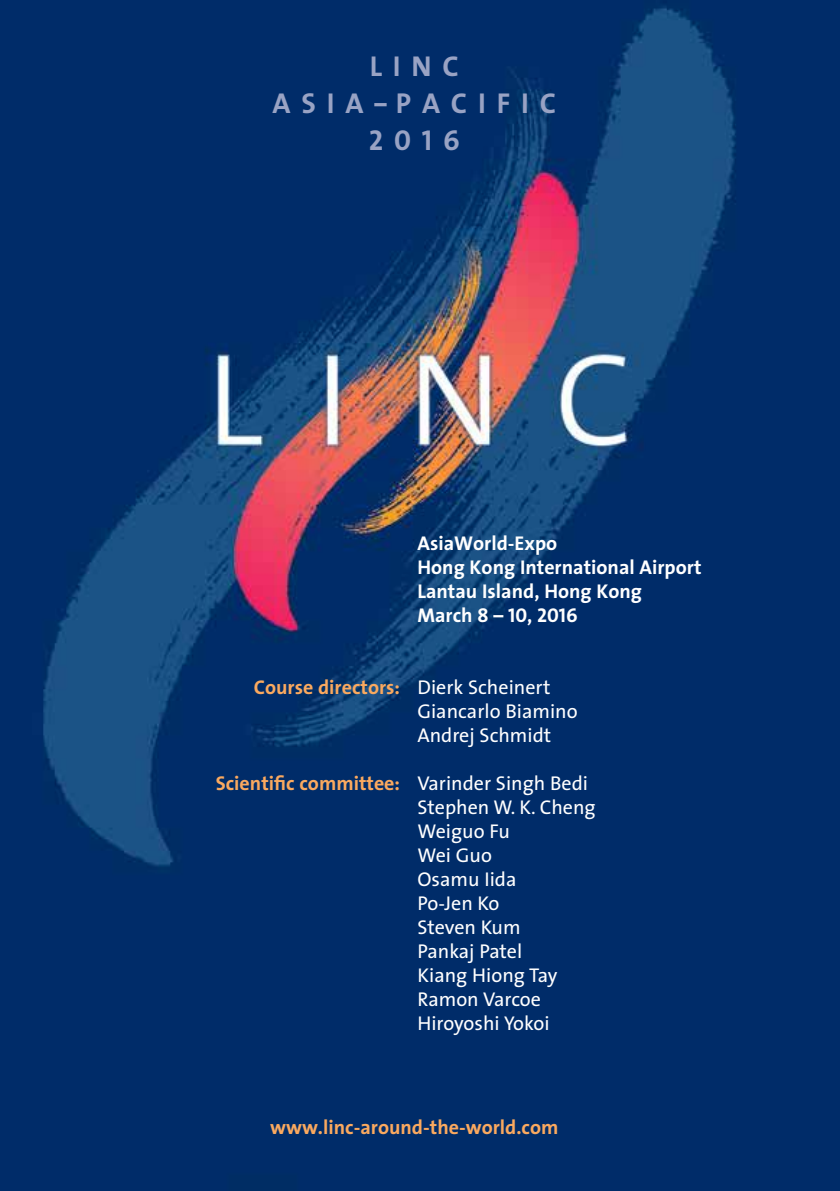
<style>
.page{position:relative;width:840px;height:1191px;background:#fff}
.page>*{position:absolute;margin:0;border:0;box-sizing:border-box;transform-origin:0 0}
.t1{font:700 28.8px/36.6px "The Sans";letter-spacing:.375em;color:#99a3c4;text-align:center}
.t2{font:28.8px "The Sans Bold Caps";color:#99a3c4}
.t3{font:20px/24px "The Sans";color:#fff}
.t4{font:700 20px "The Sans";color:#faa95f}
.t5{font:700 20px/24px "The Sans";color:#fff}
.t6{font:20px "The Sans Bold Caps";color:#fff}
.s1{font-family:"The Sans";font-weight:700}
</style>
<div class="page">
<img style="left:0;top:0;width:839px;height:1191px">
<h1 class="t1" style="left:272px;top:48px;width:285px">LINC<br>ASIA–PACIFIC</h1>
<h1 class="t2" style="left:368px;top:116px;width:92px">2016</h1>
<p class="t5" style="left:417px;top:530px;width:285px">AsiaWorld-Expo<br>Hong Kong International Airport<br>Lantau Island, Hong Kong</p>
<p class="t6" style="left:417px;top:598px;width:162px"><span class="s1">March</span> 8 – 10, 2016</p>
<p class="t4" style="left:254px;top:670px;width:148px">Course directors:</p>
<p class="t4" style="left:215px;top:766px;width:186px">Scientific committee:</p>
<p class="t3" style="left:417px;top:674px;width:162px">Dierk Scheinert<br>Giancarlo Biamino<br>Andrej Schmidt</p>
<p class="t3" style="left:417px;top:770px;width:180px">Varinder Singh Bedi<br>Stephen W. K. Cheng<br>Weiguo Fu<br>Wei Guo<br>Osamu Iida<br>Po-Jen Ko<br>Steven Kum<br>Pankaj Patel<br>Kiang Hiong Tay<br>Ramon Varcoe<br>Hiroyoshi Yokoi</p>
<p class="t4" style="left:270px;top:1110px;width:289px">www.linc-around-the-world.com</p>
</div>
